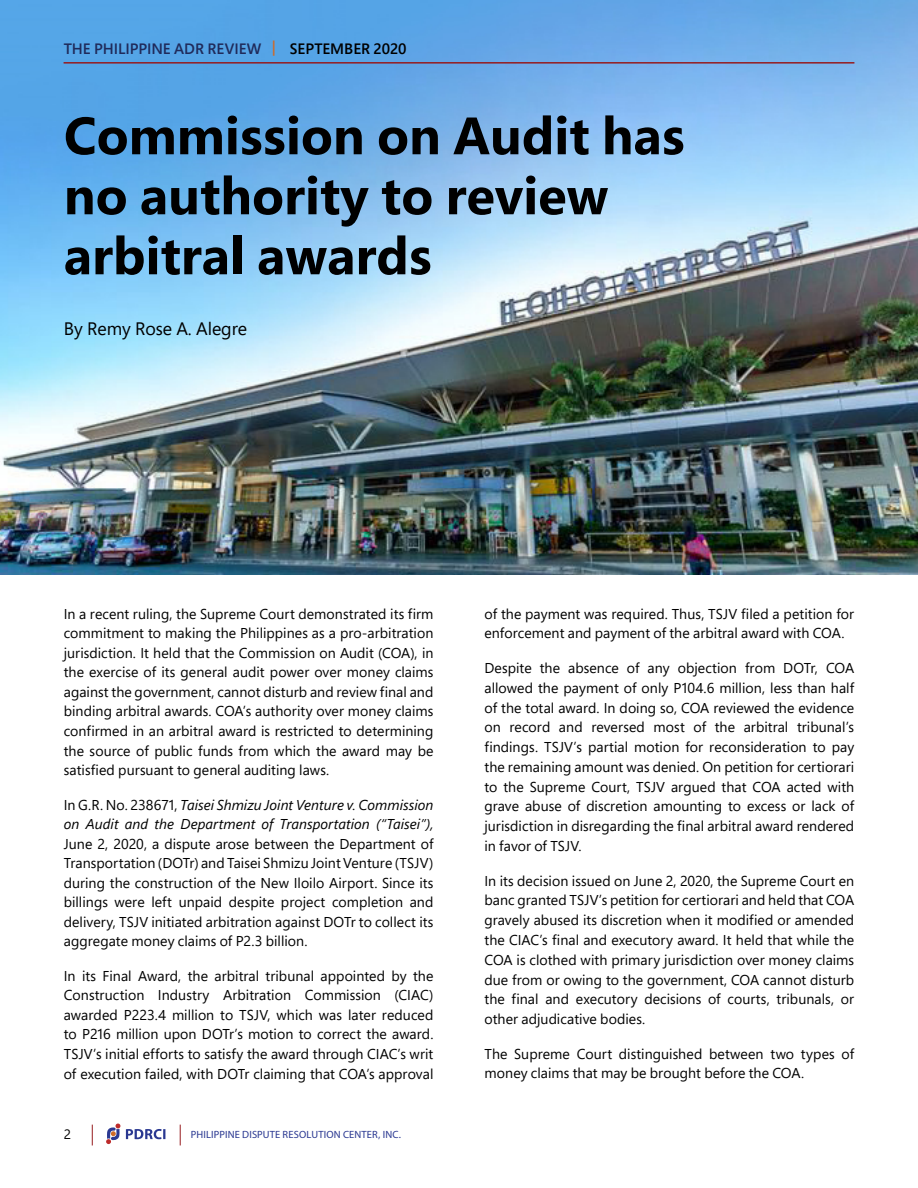
<style>
.page{position:relative;width:918px;height:1188px;background:#fff}
.page>*{position:absolute;margin:0;border:0;box-sizing:border-box;transform-origin:0 0}
.t1{font:700 52.5px/60px "Segoe Pro";color:#000}
.t2{font:18px "Segoe Pro";color:#000}
.t3{font:600 15px "Segoe Pro";color:#202b5b}
.t4{font:14.25px/19.5px "Segoe Pro";letter-spacing:.005em;color:#000;text-align:justify}
.t5{font:italic 14.25px/19.5px "Segoe Pro";color:#000}
.t6{font:13.5px "Segoe Pro";color:#000}
.t7{font:10.5px "Myriad Hebrew";letter-spacing:.015em;color:#2a3891}
.s1{color:#ce6a28}
.s2{color:#000}
.s3{font-style:normal}
</style>
<div class="page">
<img style="left:0;top:0;width:918px;height:575px">
<svg style="left:92px;top:1125px;width:1px;height:20px"></svg>
<svg style="left:180px;top:1125px;width:1px;height:20px"></svg>
<svg style="left:126px;top:1129px;width:39px;height:10px"></svg>
<svg style="left:106px;top:1124px;width:14px;height:20px"></svg>
<hr style="left:64px;top:62px;width:790px;height:2px;background:#961b1e">
<p class="t3" style="left:64px;top:38px;width:344px">THE PHILIPPINE ADR REVIEW <span class="s1">|</span> <span class="s2">SEPTEMBER 2020</span></p>
<h1 class="t1" style="left:64px;top:104px;width:623px">Commission on Audit has no authority to review arbitral awards</h1>
<p class="t2" style="left:64px;top:317px;width:185px">By Remy Rose A. Alegre</p>
<p class="t4" style="left:64px;top:604px;width:371px">In a recent ruling, the Supreme Court demonstrated its firm commitment to making the Philippines as a pro-arbitration jurisdiction. It held that the Commission on Audit (COA), in the exercise of its general audit power over money claims against the government, cannot disturb and review final and binding arbitral awards. COA’s authority over money claims confirmed in an arbitral award is restricted to determining the source of public funds from which the award may be satisfied pursuant to general auditing laws.</p>
<p class="t5" style="left:64px;top:794px;width:371px"><span class="s3">In G.R. No. 238671,</span> Taisei Shmizu Joint Venture v. Commission on Audit and the Department of Transportation (“Taisei”),</p>
<p class="t4" style="left:64px;top:834px;width:371px">June 2, 2020, a dispute arose between the Department of Transportation (DOTr) and Taisei Shmizu Joint Venture (TSJV) during the construction of the New Iloilo Airport. Since its billings were left unpaid despite project completion and delivery, TSJV initiated arbitration against DOTr to collect its aggregate money claims of P2.3 billion.</p>
<p class="t4" style="left:64px;top:966px;width:371px">In its Final Award, the arbitral tribunal appointed by the Construction Industry Arbitration Commission (CIAC) awarded P223.4 million to TSJV, which was later reduced to P216 million upon DOTr’s motion to correct the award.<br>TSJV’s initial efforts to satisfy the award through CIAC’s writ of execution failed, with DOTr claiming that COA’s approval</p>
<p class="t6" style="left:64px;top:1125px;width:9px">2</p>
<p class="t7" style="left:191px;top:1129px;width:212px">PHILIPPINE DISPUTE RESOLUTION CENTER, INC.</p>
<p class="t4" style="left:485px;top:603px;width:371px">of the payment was required. Thus, TSJV filed a petition for enforcement and payment of the arbitral award with COA.</p>
<p class="t4" style="left:485px;top:658px;width:371px">Despite the absence of any objection from DOTr, COA allowed the payment of only P104.6 million, less than half of the total award. In doing so, COA reviewed the evidence on record and reversed most of the arbitral tribunal’s findings. TSJV’s partial motion for reconsideration to pay the remaining amount was denied. On petition for certiorari to the Supreme Court, TSJV argued that COA acted with grave abuse of discretion amounting to excess or lack of jurisdiction in disregarding the final arbitral award rendered in favor of TSJV.</p>
<p class="t4" style="left:485px;top:870px;width:371px">In its decision issued on June 2, 2020, the Supreme Court en banc granted TSJV’s petition for certiorari and held that COA gravely abused its discretion when it modified or amended the CIAC’s final and executory award. It held that while the COA is clothed with primary jurisdiction over money claims due from or owing to the government, COA cannot disturb the final and executory decisions of courts, tribunals, or other adjudicative bodies.</p>
<p class="t4" style="left:485px;top:1043px;width:371px">The Supreme Court distinguished between two types of money claims that may be brought before the COA.</p>
</div>
